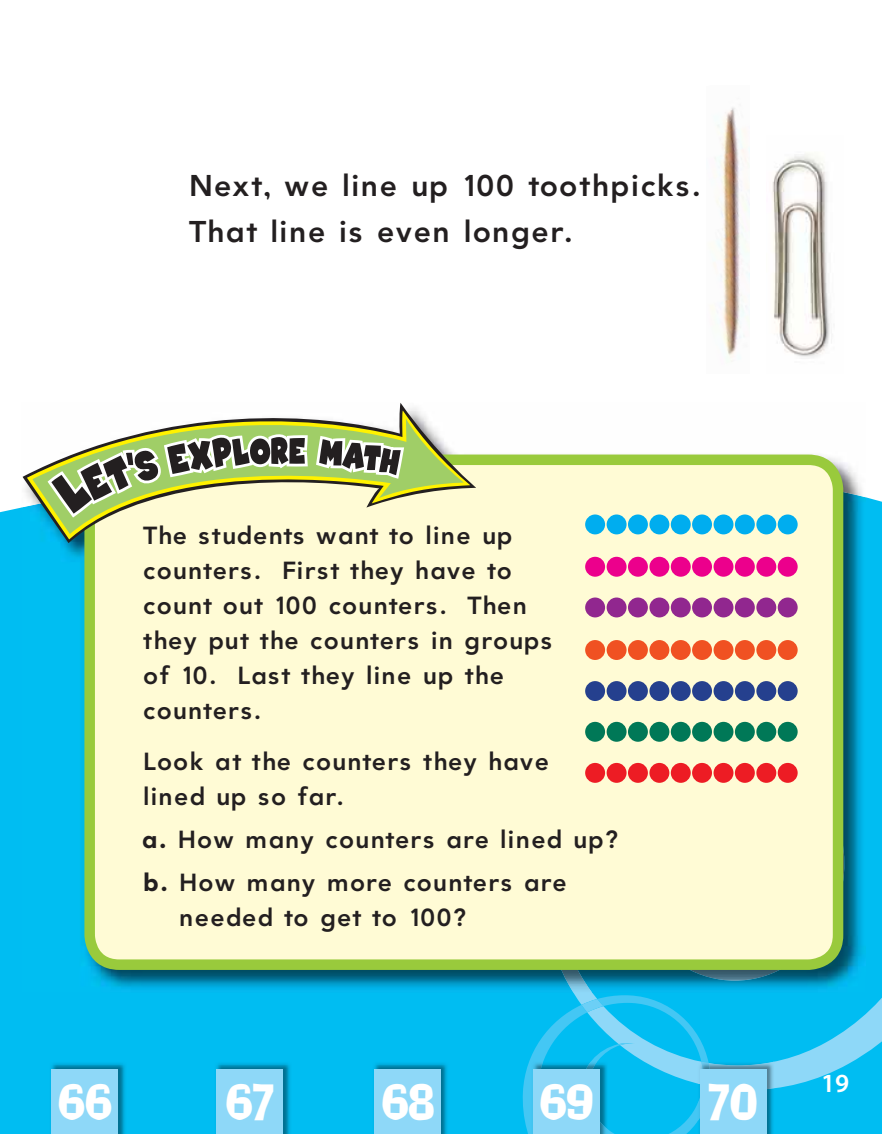
<style>
.page{position:relative;width:882px;height:1134px;background:#00bdf2}
.page>*{position:absolute;margin:0;border:0;box-sizing:border-box;transform-origin:0 0}
.t1{font:45.5px "Addled";letter-spacing:-.005em;color:#fff}
.t2{font:29.75px/45.5px "HM Avenir";letter-spacing:-.005em;color:#231f20}
.t3{font:600 26.25px "Myriad Pro";color:#fff}
.t4{font:24.5px/35px "HM Avenir";letter-spacing:-.005em;color:#231f20}
.s1{font-weight:700}
</style>
<div class="page">
<div style="left:0;top:288px;width:882px;height:225px;background:#fff"></div>
<div style="left:0;top:0;width:882px;height:288px;background:#fff"></div>
<img style="left:706px;top:107px;width:44px;height:267px">
<img style="left:766px;top:153px;width:77px;height:220px">
<img style="left:51px;top:1063px;width:74px;height:71px">
<div style="left:52px;top:1070px;width:66px;height:64px;background:#8ed8f8"></div>
<img style="left:216px;top:1063px;width:74px;height:71px">
<div style="left:216px;top:1070px;width:67px;height:64px;background:#8ed8f8"></div>
<img style="left:374px;top:1063px;width:73px;height:71px">
<div style="left:374px;top:1070px;width:67px;height:64px;background:#8ed8f8"></div>
<svg style="left:522px;top:992px;width:360px;height:142px"></svg>
<img style="left:698px;top:1085px;width:2px;height:36px">
<img style="left:701px;top:1062px;width:9px;height:8px">
<div style="left:700px;top:1070px;width:66px;height:64px;background:#8ed8f8"></div>
<img style="left:63px;top:507px;width:803px;height:481px">
<img style="left:645px;top:743px;width:216px;height:238px">
<img style="left:549px;top:970px;width:43px;height:22px">
<div style="left:476px;top:403px;width:390px;height:104px;background:#fefefe"></div>
<svg style="left:84px;top:455px;width:759px;height:515px;background:#f7f7cb"></svg>
<svg style="left:22px;top:402px;width:454px;height:141px"></svg>
<svg style="left:25px;top:381px;width:19px;height:161px"></svg>
<svg style="left:44px;top:379px;width:426px;height:167px;background:#d0d6b0"></svg>
<div style="left:585px;top:514px;width:20px;height:20px;background:#00adef;border-radius:50%"></div>
<div style="left:607px;top:514px;width:20px;height:20px;background:#00adef;border-radius:50%"></div>
<div style="left:714px;top:514px;width:19px;height:20px;background:#00adef;border-radius:50%"></div>
<div style="left:692px;top:514px;width:20px;height:20px;background:#00adef;border-radius:50%"></div>
<div style="left:628px;top:514px;width:20px;height:20px;background:#00adef;border-radius:50%"></div>
<div style="left:649px;top:514px;width:20px;height:20px;background:#00adef;border-radius:50%"></div>
<div style="left:756px;top:514px;width:20px;height:20px;background:#00adef;border-radius:50%"></div>
<div style="left:735px;top:514px;width:20px;height:20px;background:#00adef;border-radius:50%"></div>
<div style="left:671px;top:514px;width:20px;height:20px;background:#00adef;border-radius:50%"></div>
<div style="left:778px;top:514px;width:20px;height:20px;background:#00adef;border-radius:50%"></div>
<div style="left:585px;top:557px;width:20px;height:20px;background:#ec008c;border-radius:50%"></div>
<div style="left:607px;top:557px;width:20px;height:20px;background:#ec008c;border-radius:50%"></div>
<div style="left:714px;top:557px;width:19px;height:20px;background:#ec008c;border-radius:50%"></div>
<div style="left:692px;top:557px;width:20px;height:20px;background:#ec008c;border-radius:50%"></div>
<div style="left:628px;top:557px;width:20px;height:20px;background:#ec008c;border-radius:50%"></div>
<div style="left:649px;top:557px;width:20px;height:20px;background:#ec008c;border-radius:50%"></div>
<div style="left:756px;top:557px;width:20px;height:20px;background:#ec008c;border-radius:50%"></div>
<div style="left:735px;top:557px;width:20px;height:20px;background:#ec008c;border-radius:50%"></div>
<div style="left:671px;top:557px;width:20px;height:20px;background:#ec008c;border-radius:50%"></div>
<div style="left:778px;top:557px;width:20px;height:20px;background:#ec008c;border-radius:50%"></div>
<div style="left:585px;top:598px;width:20px;height:19px;background:#91278f;border-radius:50%"></div>
<div style="left:607px;top:598px;width:20px;height:19px;background:#91278f;border-radius:50%"></div>
<div style="left:714px;top:598px;width:19px;height:19px;background:#91278f;border-radius:50%"></div>
<div style="left:692px;top:598px;width:20px;height:19px;background:#91278f;border-radius:50%"></div>
<div style="left:628px;top:598px;width:20px;height:19px;background:#91278f;border-radius:50%"></div>
<div style="left:649px;top:598px;width:20px;height:19px;background:#91278f;border-radius:50%"></div>
<div style="left:756px;top:598px;width:20px;height:19px;background:#91278f;border-radius:50%"></div>
<div style="left:735px;top:598px;width:20px;height:19px;background:#91278f;border-radius:50%"></div>
<div style="left:671px;top:598px;width:20px;height:19px;background:#91278f;border-radius:50%"></div>
<div style="left:778px;top:598px;width:20px;height:19px;background:#91278f;border-radius:50%"></div>
<div style="left:585px;top:640px;width:20px;height:20px;background:#f05122;border-radius:50%"></div>
<div style="left:607px;top:640px;width:20px;height:20px;background:#f05122;border-radius:50%"></div>
<div style="left:714px;top:640px;width:19px;height:20px;background:#f05122;border-radius:50%"></div>
<div style="left:692px;top:640px;width:20px;height:20px;background:#f05122;border-radius:50%"></div>
<div style="left:628px;top:640px;width:20px;height:20px;background:#f05122;border-radius:50%"></div>
<div style="left:649px;top:640px;width:20px;height:20px;background:#f05122;border-radius:50%"></div>
<div style="left:756px;top:640px;width:20px;height:20px;background:#f05122;border-radius:50%"></div>
<div style="left:735px;top:640px;width:20px;height:20px;background:#f05122;border-radius:50%"></div>
<div style="left:671px;top:640px;width:20px;height:20px;background:#f05122;border-radius:50%"></div>
<div style="left:778px;top:640px;width:20px;height:20px;background:#f05122;border-radius:50%"></div>
<div style="left:585px;top:681px;width:20px;height:20px;background:#25408e;border-radius:50%"></div>
<div style="left:607px;top:681px;width:20px;height:20px;background:#25408e;border-radius:50%"></div>
<div style="left:714px;top:681px;width:19px;height:20px;background:#25408e;border-radius:50%"></div>
<div style="left:692px;top:681px;width:20px;height:20px;background:#25408e;border-radius:50%"></div>
<div style="left:628px;top:681px;width:20px;height:20px;background:#25408e;border-radius:50%"></div>
<div style="left:649px;top:681px;width:20px;height:20px;background:#25408e;border-radius:50%"></div>
<div style="left:756px;top:681px;width:20px;height:20px;background:#25408e;border-radius:50%"></div>
<div style="left:735px;top:681px;width:20px;height:20px;background:#25408e;border-radius:50%"></div>
<div style="left:671px;top:681px;width:20px;height:20px;background:#25408e;border-radius:50%"></div>
<div style="left:778px;top:681px;width:20px;height:20px;background:#25408e;border-radius:50%"></div>
<div style="left:585px;top:722px;width:20px;height:20px;background:#007857;border-radius:50%"></div>
<div style="left:607px;top:722px;width:20px;height:20px;background:#007857;border-radius:50%"></div>
<div style="left:714px;top:722px;width:19px;height:20px;background:#007857;border-radius:50%"></div>
<div style="left:692px;top:722px;width:20px;height:20px;background:#007857;border-radius:50%"></div>
<div style="left:628px;top:722px;width:20px;height:20px;background:#007857;border-radius:50%"></div>
<div style="left:649px;top:722px;width:20px;height:20px;background:#007857;border-radius:50%"></div>
<div style="left:756px;top:722px;width:20px;height:20px;background:#007857;border-radius:50%"></div>
<div style="left:735px;top:722px;width:20px;height:20px;background:#007857;border-radius:50%"></div>
<div style="left:671px;top:722px;width:20px;height:20px;background:#007857;border-radius:50%"></div>
<div style="left:778px;top:722px;width:20px;height:20px;background:#007857;border-radius:50%"></div>
<div style="left:585px;top:763px;width:20px;height:20px;background:#ed1c24;border-radius:50%"></div>
<div style="left:607px;top:763px;width:20px;height:20px;background:#ed1c24;border-radius:50%"></div>
<div style="left:714px;top:763px;width:19px;height:20px;background:#ed1c24;border-radius:50%"></div>
<div style="left:692px;top:763px;width:20px;height:20px;background:#ed1c24;border-radius:50%"></div>
<div style="left:628px;top:763px;width:20px;height:20px;background:#ed1c24;border-radius:50%"></div>
<div style="left:649px;top:763px;width:20px;height:20px;background:#ed1c24;border-radius:50%"></div>
<div style="left:756px;top:763px;width:20px;height:20px;background:#ed1c24;border-radius:50%"></div>
<div style="left:735px;top:763px;width:20px;height:20px;background:#ed1c24;border-radius:50%"></div>
<div style="left:671px;top:763px;width:20px;height:20px;background:#ed1c24;border-radius:50%"></div>
<div style="left:778px;top:763px;width:20px;height:20px;background:#ed1c24;border-radius:50%"></div>
<p class="t2" style="left:189px;top:165px;width:514px">Next, we line up 100 toothpicks.<br>That line is even longer.</p>
<p class="t4" style="left:143px;top:520px;width:412px">The students want to line up counters. First they have to count out 100 counters. Then they put the counters in groups of 10. Last they line up the counters.</p>
<p class="t4" style="left:143px;top:746px;width:409px">Look at the counters they have lined up so far.</p>
<p class="t4" style="left:143px;top:820px;width:478px;line-height:42.9px"><span class="s1">a.</span> How many counters are lined up? <span class="s1">b.</span> How many more counters are</p>
<p class="t4" style="left:179px;top:902px;width:290px">needed to get to 100?</p>
<h1 class="t1" style="left:58px;top:1085px;width:56px">66</h1>
<h1 class="t1" style="left:225px;top:1085px;width:50px">67</h1>
<h1 class="t1" style="left:381px;top:1085px;width:55px">68</h1>
<h1 class="t1" style="left:539px;top:1085px;width:55px">69</h1>
<h1 class="t1" style="left:708px;top:1085px;width:51px">70</h1>
<p class="t3" style="left:821px;top:1073px;width:30px">19</p>
</div>
